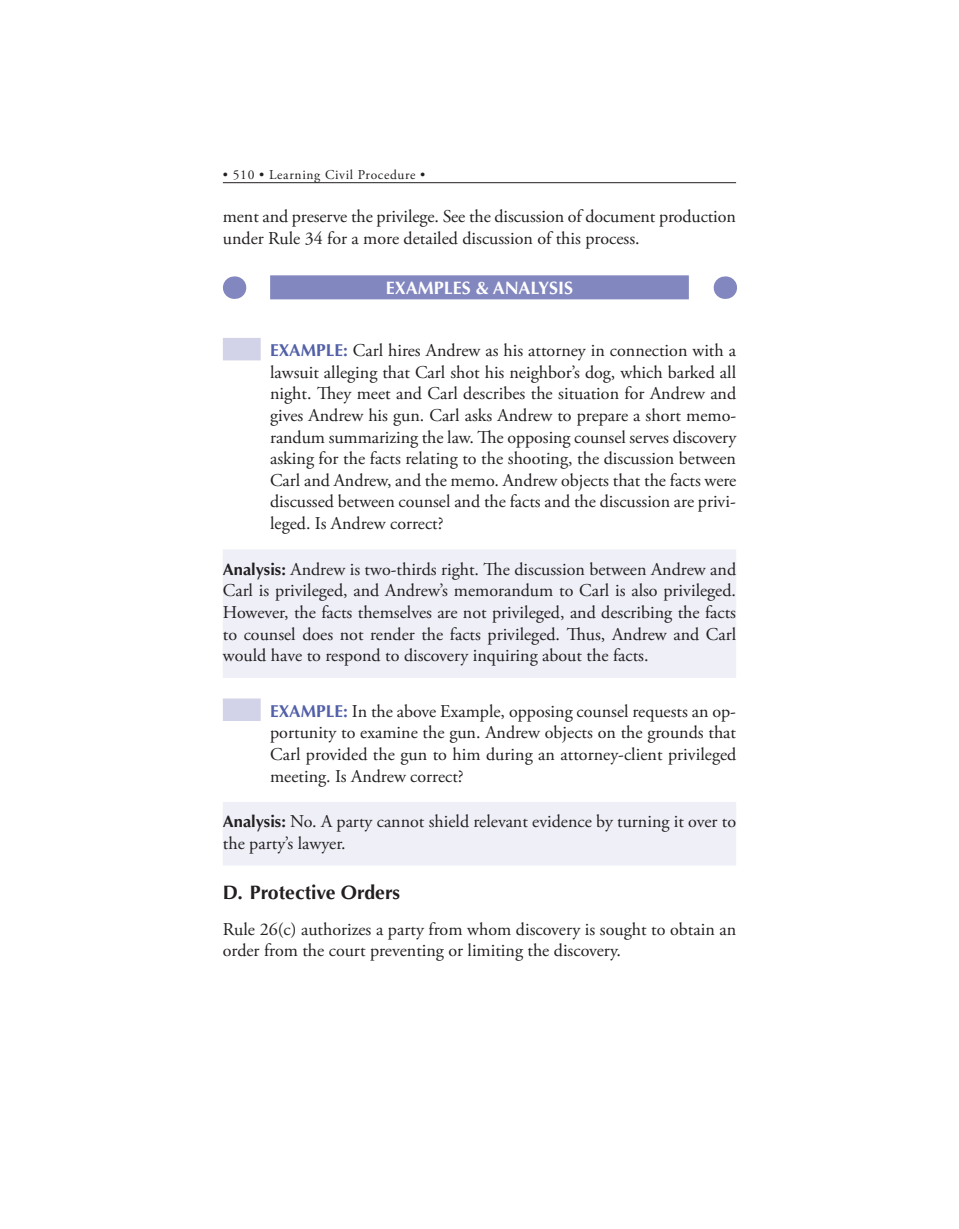
<style>
.page{position:relative;width:959px;height:1229px;background:#fff}
.page>*{position:absolute;margin:0;border:0;box-sizing:border-box;transform-origin:0 0}
.t1{font:700 19.5px "Optima LT Std";color:#231f20}
.t2{font:18px/21.6px "Adobe Garamond Pro";color:#231f20}
.t3{font:700 18px "Optima LT Std";color:#fff}
.t4{font:13.5px "Adobe Garamond Pro";letter-spacing:.05em;color:#231f20}
.s1{font-family:"Optima LT Std";font-weight:700;font-size:17.25px;color:#5260a8}
.s2{font-family:"Optima LT Std";font-weight:700;font-size:16.5px}
</style>
<div class="page">
<hr style="left:223px;top:182px;width:513px;height:1px;background:#231f20">
<div style="left:270px;top:275px;width:418px;height:24px;background:#8287bf"></div>
<svg style="left:234px;top:276px;width:1px;height:23px"></svg>
<svg style="left:724px;top:276px;width:1px;height:23px"></svg>
<div style="left:223px;top:338px;width:38px;height:22px;background:#d2d3e8"></div>
<div style="left:223px;top:549px;width:513px;height:26px;background:#eeeff7"></div>
<div style="left:223px;top:556px;width:513px;height:28px;background:#eeeff7"></div>
<div style="left:223px;top:577px;width:513px;height:29px;background:#eeeff7"></div>
<div style="left:223px;top:599px;width:513px;height:29px;background:#eeeff7"></div>
<div style="left:223px;top:621px;width:513px;height:28px;background:#eeeff7"></div>
<div style="left:223px;top:648px;width:513px;height:30px;background:#eeeff7"></div>
<div style="left:223px;top:698px;width:38px;height:23px;background:#d2d3e8"></div>
<div style="left:223px;top:802px;width:513px;height:25px;background:#eeeff7"></div>
<div style="left:223px;top:808px;width:513px;height:29px;background:#eeeff7"></div>
<div style="left:223px;top:835px;width:513px;height:30px;background:#eeeff7"></div>
<p class="t4" style="left:223px;top:166px;width:204px">• 510 • Learning Civil Procedure •</p>
<p class="t2" style="left:223px;top:206px;width:514px">ment and preserve the privilege. See the discussion of document production under Rule 34 for a more detailed discussion of this process.</p>
<p class="t3" style="left:386px;top:278px;width:189px">EXAMPLES &amp; ANALYSIS</p>
<p class="t2" style="left:270px;top:340px;width:468px;text-align:justify"><span class="s1">EXAMPLE:</span> Carl hires Andrew as his attorney in connection with a lawsuit alleging that Carl shot his neighbor’s dog, which barked all night. They meet and Carl describes the situation for Andrew and gives Andrew his gun. Carl asks Andrew to prepare a short memo&shy;randum summarizing the law. The opposing counsel serves discovery asking for the facts relating to the shooting, the discussion between Carl and Andrew, and the memo. Andrew objects that the facts were discussed between counsel and the facts and the discussion are privi&shy;leged. Is Andrew correct?</p>
<p class="t2" style="left:223px;top:559px;width:515px;text-align:justify"><span class="s2">Analysis:</span> Andrew is two-thirds right. The discussion between Andrew and Carl is privileged, and Andrew’s memorandum to Carl is also privileged.<br>However, the facts themselves are not privileged, and describing the facts to counsel does not render the facts privileged. Thus, Andrew and Carl would have to respond to discovery inquiring about the facts.</p>
<p class="t2" style="left:270px;top:701px;width:468px;text-align:justify"><span class="s1">EXAMPLE:</span> In the above Example, opposing counsel requests an op&shy;portunity to examine the gun. Andrew objects on the grounds that Carl provided the gun to him during an attorney-client privileged meeting. Is Andrew correct?</p>
<p class="t2" style="left:223px;top:811px;width:514px"><span class="s2">Analysis:</span> No. A party cannot shield relevant evidence by turning it over to the party’s lawyer.</p>
<p class="t1" style="left:223px;top:881px;width:179px">D. Protective Orders</p>
<p class="t2" style="left:223px;top:918px;width:515px">Rule 26(c) authorizes a party from whom discovery is sought to obtain an order from the court preventing or limiting the discovery.</p>
</div>
